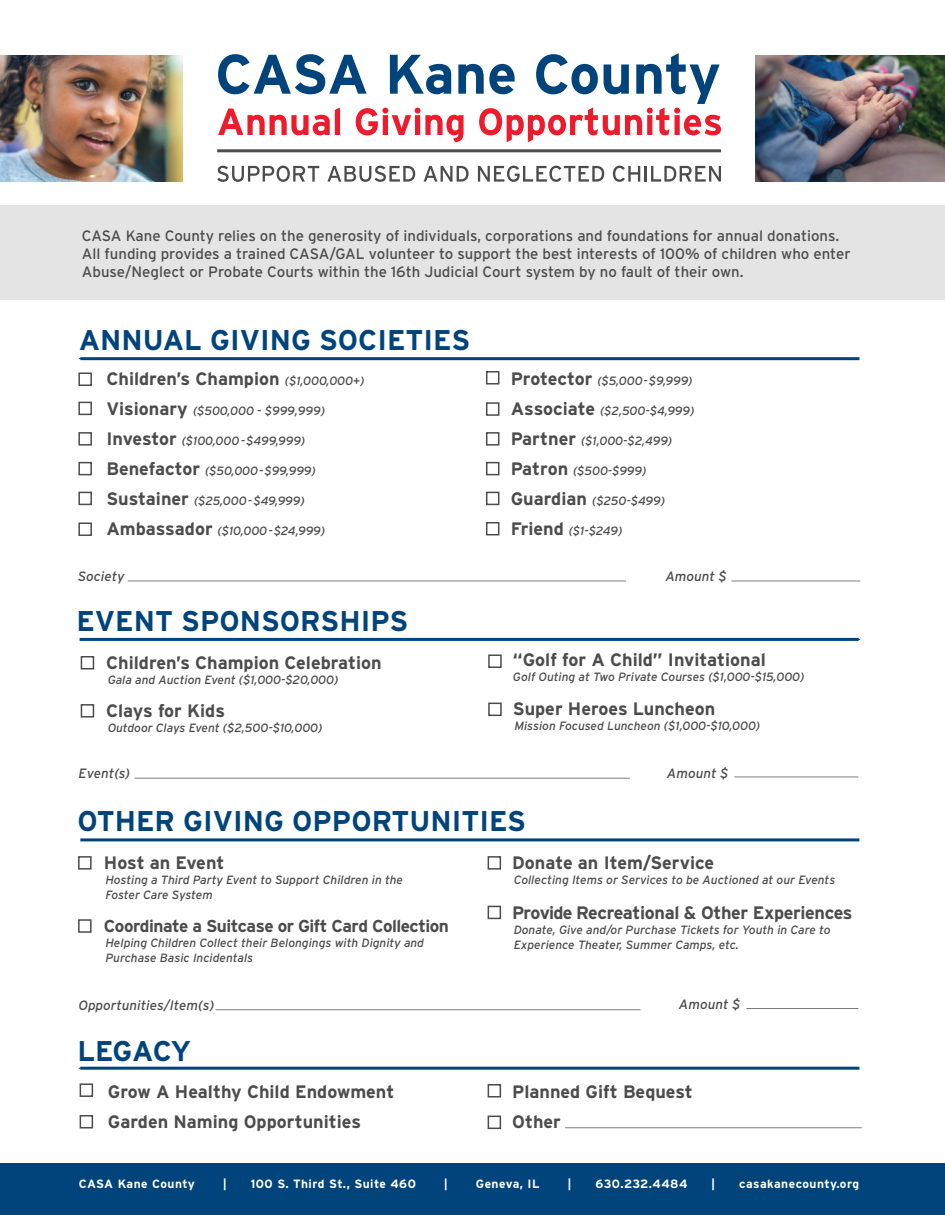
<style>
.page{position:relative;width:945px;height:1215px;background:#fff}
.page>*{position:absolute;margin:0;border:0;box-sizing:border-box;transform-origin:0 0}
.t1{font:700 28.5px "Interstate";color:#00447b}
.t2{font:700 18px/30px "Interstate";color:#4c4c4c}
.t3{font:700 18px "Interstate";letter-spacing:-.02em;color:#4c4c4c}
.t4{font:700 17.25px "Interstate";letter-spacing:-.03em;color:#4c4c4c}
.t5{font:15px/18px "Interstate";color:#4c4c4c}
.t6{font:italic 13.5px "Interstate";color:#4c4c4c}
.t7{font:italic 12px/15px "Interstate";color:#4c4c4c}
.t8{font:700 12px "Interstate";letter-spacing:.04em;color:#fff}
.s1{font-weight:400;font-style:italic;font-size:12px}
.s2{font-weight:700;font-style:normal;font-size:18px}
</style>
<div class="page">
<div style="left:0;top:1164px;width:945px;height:51px;background:#00447b"></div>
<div style="left:0;top:206px;width:945px;height:94px;background:#e5e4e4"></div>
<svg style="left:217px;top:166px;width:102px;height:16px"></svg>
<svg style="left:327px;top:166px;width:88px;height:16px"></svg>
<svg style="left:424px;top:166px;width:45px;height:16px"></svg>
<svg style="left:478px;top:166px;width:126px;height:16px"></svg>
<svg style="left:613px;top:166px;width:27px;height:16px"></svg>
<hr style="left:644px;top:166px;width:3px;height:16px;background:#4c4c4c">
<svg style="left:651px;top:166px;width:70px;height:16px"></svg>
<svg style="left:218px;top:53px;width:503px;height:89px"></svg>
<hr style="left:217px;top:149px;width:504px;height:3px;background:#4c4c4c">
<hr style="left:80px;top:357px;width:779px;height:3px;background:#00447b">
<hr style="left:80px;top:1067px;width:779px;height:3px;background:#00447b">
<img style="left:0;top:55px;width:182px;height:127px">
<div style="left:78px;top:373px;width:14px;height:13px;border:2px solid #4c4c4c"></div>
<div style="left:78px;top:402px;width:14px;height:13px;border:2px solid #4c4c4c"></div>
<div style="left:78px;top:432px;width:14px;height:14px;border:2px solid #4c4c4c"></div>
<div style="left:78px;top:462px;width:14px;height:13px;border:2px solid #4c4c4c"></div>
<div style="left:78px;top:492px;width:14px;height:13px;border:2px solid #4c4c4c"></div>
<div style="left:78px;top:523px;width:14px;height:13px;border:2px solid #4c4c4c"></div>
<div style="left:486px;top:371px;width:13px;height:14px;border:2px solid #4c4c4c"></div>
<div style="left:486px;top:402px;width:13px;height:14px;border:2px solid #4c4c4c"></div>
<div style="left:486px;top:432px;width:13px;height:14px;border:2px solid #4c4c4c"></div>
<div style="left:486px;top:462px;width:13px;height:13px;border:2px solid #4c4c4c"></div>
<div style="left:486px;top:492px;width:13px;height:13px;border:2px solid #4c4c4c"></div>
<div style="left:486px;top:522px;width:13px;height:13px;border:2px solid #4c4c4c"></div>
<hr style="left:80px;top:638px;width:779px;height:3px;background:#00447b">
<div style="left:81px;top:656px;width:13px;height:14px;border:2px solid #4c4c4c"></div>
<div style="left:81px;top:704px;width:13px;height:14px;border:2px solid #4c4c4c"></div>
<div style="left:488px;top:655px;width:14px;height:13px;border:2px solid #4c4c4c"></div>
<div style="left:488px;top:703px;width:14px;height:13px;border:2px solid #4c4c4c"></div>
<div style="left:80px;top:1083px;width:13px;height:14px;border:2px solid #4c4c4c"></div>
<div style="left:80px;top:1115px;width:13px;height:14px;border:2px solid #4c4c4c"></div>
<div style="left:488px;top:1084px;width:13px;height:14px;border:2px solid #4c4c4c"></div>
<div style="left:488px;top:1116px;width:13px;height:13px;border:2px solid #4c4c4c"></div>
<img style="left:755px;top:55px;width:190px;height:127px">
<hr style="left:80px;top:838px;width:779px;height:3px;background:#00447b">
<div style="left:78px;top:856px;width:14px;height:14px;border:2px solid #4c4c4c"></div>
<div style="left:78px;top:919px;width:14px;height:14px;border:2px solid #4c4c4c"></div>
<div style="left:488px;top:856px;width:13px;height:14px;border:2px solid #4c4c4c"></div>
<div style="left:488px;top:906px;width:13px;height:13px;border:2px solid #4c4c4c"></div>
<hr style="left:746px;top:1008px;width:112px;height:1px;background:#7c7e81">
<hr style="left:216px;top:1009px;width:425px;height:1px;background:#7c7e81">
<hr style="left:734px;top:777px;width:124px;height:1px;background:#7c7e81">
<hr style="left:135px;top:778px;width:495px;height:1px;background:#7c7e81">
<hr style="left:128px;top:581px;width:498px;height:1px;background:#7c7e81">
<hr style="left:732px;top:581px;width:128px;height:1px;background:#7c7e81">
<hr style="left:565px;top:1127px;width:297px;height:1px;background:#7c7e81">
<p class="t5" style="left:82px;top:227px;width:770px">CASA Kane County relies on the generosity of individuals, corporations and foundations for annual donations.<br>All funding provides a trained CASA/GAL volunteer to support the best interests of 100% of children who enter<br>Abuse/Neglect or Probate Courts within the 16th Judicial Court system by no fault of their own.</p>
<h1 class="t1" style="left:79px;top:324px;width:393px">ANNUAL GIVING SOCIETIES</h1>
<h2 class="t2" style="left:106px;top:364px;width:259px">Children’s Champion <span class="s1">($1,000,000+)</span></h2>
<p class="t7" style="left:106px;top:403px;width:220px"><span class="s2">Visionary</span> ($500,000 - $999,999)</p>
<p class="t7" style="left:106px;top:433px;width:200px"><span class="s2">Investor</span> ($100,000-$499,999)</p>
<p class="t7" style="left:106px;top:463px;width:211px"><span class="s2">Benefactor</span> ($50,000-$99,999)</p>
<p class="t7" style="left:106px;top:493px;width:200px"><span class="s2">Sustainer</span> ($25,000-$49,999)</p>
<p class="t7" style="left:106px;top:523px;width:220px"><span class="s2">Ambassador</span> ($10,000-$24,999)</p>
<p class="t7" style="left:511px;top:373px;width:183px"><span class="s2">Protector</span> ($5,000-$9,999)</p>
<p class="t7" style="left:511px;top:403px;width:185px"><span class="s2">Associate</span> ($2,500-$4,999)</p>
<p class="t7" style="left:511px;top:433px;width:163px"><span class="s2">Partner</span> ($1,000-$2,499)</p>
<p class="t7" style="left:511px;top:463px;width:137px"><span class="s2">Patron</span> ($500-$999)</p>
<p class="t7" style="left:511px;top:493px;width:156px"><span class="s2">Guardian</span> ($250-$499)</p>
<p class="t7" style="left:511px;top:523px;width:113px"><span class="s2">Friend</span> ($1-$249)</p>
<p class="t6" style="left:78px;top:569px;width:48px">Society</p>
<p class="t6" style="left:665px;top:569px;width:63px">Amount $</p>
<h1 class="t1" style="left:77px;top:605px;width:333px">EVENT SPONSORSHIPS</h1>
<h2 class="t2" style="left:106px;top:647px;width:277px">Children’s Champion Celebration</h2>
<p class="t7" style="left:108px;top:672px;width:232px">Gala and Auction Event ($1,000-$20,000)</p>
<h2 class="t2" style="left:106px;top:695px;width:120px">Clays for Kids</h2>
<p class="t7" style="left:108px;top:720px;width:216px">Outdoor Clays Event ($2,500-$10,000)</p>
<h2 class="t2" style="left:513px;top:645px;width:254px">“Golf for A Child” Invitational</h2>
<p class="t7" style="left:513px;top:670px;width:293px">Golf Outing at Two Private Courses ($1,000-$15,000)</p>
<h2 class="t2" style="left:513px;top:694px;width:204px">Super Heroes Luncheon</h2>
<p class="t7" style="left:514px;top:718px;width:247px">Mission Focused Luncheon ($1,000-$10,000)</p>
<p class="t6" style="left:78px;top:766px;width:53px">Event(s)</p>
<p class="t6" style="left:667px;top:765px;width:63px">Amount $</p>
<h1 class="t1" style="left:77px;top:805px;width:450px">OTHER GIVING OPPORTUNITIES</h1>
<h2 class="t2" style="left:104px;top:848px;width:122px">Host an Event</h2>
<p class="t7" style="left:105px;top:872px;width:299px">Hosting a Third Party Event to Support Children in the<br>Foster Care System</p>
<h3 class="t4" style="left:104px;top:916px;width:347px">Coordinate a Suitcase or Gift Card Collection</h3>
<p class="t7" style="left:105px;top:935px;width:320px">Helping Children Collect their Belongings with Dignity and<br>Purchase Basic Incidentals</p>
<h2 class="t2" style="left:512px;top:848px;width:204px">Donate an Item/Service</h2>
<p class="t7" style="left:514px;top:872px;width:323px">Collecting Items or Services to be Auctioned at our Events</p>
<h2 class="t3" style="left:512px;top:902px;width:342px">Provide Recreational &amp; Other Experiences</h2>
<p class="t7" style="left:514px;top:922px;width:318px">Donate, Give and/or Purchase Tickets for Youth in Care to<br>Experience Theater, Summer Camps, etc.</p>
<p class="t6" style="left:78px;top:997px;width:137px">Opportunities/Item(s)</p>
<p class="t6" style="left:679px;top:997px;width:63px">Amount $</p>
<h1 class="t1" style="left:77px;top:1035px;width:115px">LEGACY</h1>
<h2 class="t2" style="left:108px;top:1076px;width:288px">Grow A Healthy Child Endowment<br>Garden Naming Opportunities</h2>
<h2 class="t2" style="left:512px;top:1077px;width:182px">Planned Gift Bequest<br>Other</h2>
<p class="t8" style="left:79px;top:1177px;width:118px">CASA Kane County</p>
<p class="t8" style="left:223px;top:1177px;width:5px">|</p>
<p class="t8" style="left:251px;top:1177px;width:167px">100 S. Third St., Suite 460</p>
<p class="t8" style="left:444px;top:1177px;width:5px">|</p>
<p class="t8" style="left:476px;top:1177px;width:65px">Geneva, IL</p>
<p class="t8" style="left:568px;top:1177px;width:5px">|</p>
<p class="t8" style="left:595px;top:1177px;width:93px">630.232.4484</p>
<p class="t8" style="left:712px;top:1177px;width:5px">|</p>
<p class="t8" style="left:739px;top:1177px;width:122px">casakanecounty.org</p>
</div>
